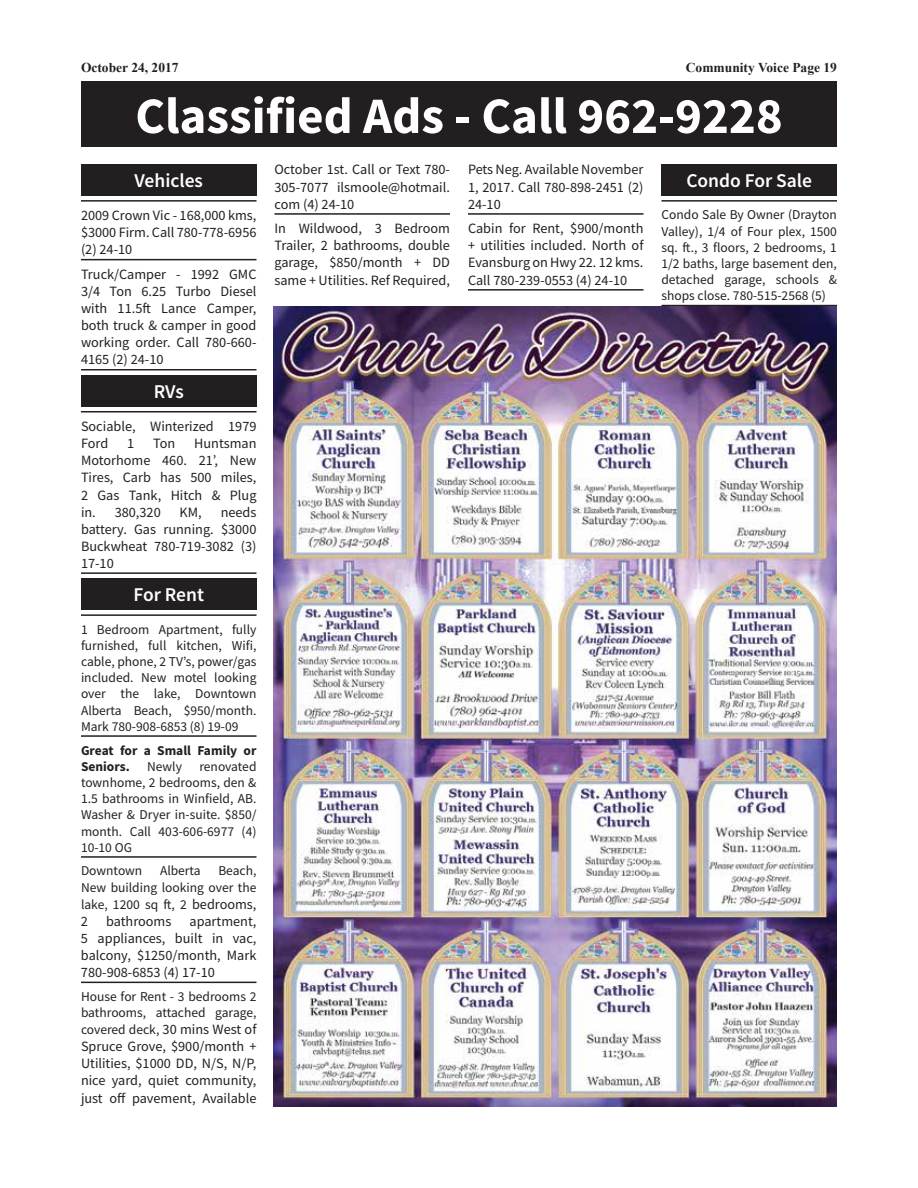
<style>
.page{position:relative;width:918px;height:1188px;background:#fff}
.page>*{position:absolute;margin:0;border:0;box-sizing:border-box;transform-origin:0 0}
.t1{font:700 51px "Source Sans Pro";color:#fff}
.t2{font:600 19.5px "Source Sans Pro";color:#fff}
.t3{font:14.25px/17.1px "Source Sans Pro";color:#231f20;text-align:justify}
.t4{font:13.5px/16.2px "Source Sans Pro";color:#231f20;text-align:justify}
.t5{font:700 13.5px "Times New Roman";color:#231f20}
.t6{font:700 13.5px/16.2px "Source Sans Pro";color:#231f20}
.s1{font-size:14.25px}
</style>
<div class="page">
<hr style="left:81px;top:200px;width:175px;height:2px;background:#231f20">
<hr style="left:81px;top:259px;width:175px;height:1px;background:#231f20">
<hr style="left:81px;top:369px;width:175px;height:2px;background:#231f20">
<hr style="left:81px;top:411px;width:175px;height:2px;background:#231f20">
<hr style="left:81px;top:572px;width:175px;height:2px;background:#231f20">
<hr style="left:81px;top:614px;width:175px;height:2px;background:#231f20">
<hr style="left:81px;top:735px;width:175px;height:2px;background:#231f20">
<hr style="left:81px;top:856px;width:175px;height:2px;background:#231f20">
<hr style="left:81px;top:982px;width:175px;height:1px;background:#231f20">
<div style="left:81px;top:164px;width:175px;height:32px;background:#231f20"></div>
<div style="left:81px;top:375px;width:175px;height:32px;background:#231f20"></div>
<div style="left:81px;top:578px;width:175px;height:32px;background:#231f20"></div>
<hr style="left:274px;top:213px;width:176px;height:2px;background:#231f20">
<hr style="left:468px;top:213px;width:176px;height:2px;background:#231f20">
<hr style="left:468px;top:289px;width:176px;height:2px;background:#231f20">
<hr style="left:662px;top:200px;width:175px;height:2px;background:#231f20">
<hr style="left:662px;top:305px;width:175px;height:1px;background:#231f20">
<div style="left:662px;top:164px;width:175px;height:32px;background:#231f20"></div>
<div style="left:81px;top:81px;width:756px;height:66px;background:#231f20"></div>
<img style="left:273px;top:306px;width:564px;height:801px">
<p class="t5" style="left:81px;top:58px;width:99px">October 24, 2017</p>
<p class="t5" style="left:686px;top:58px;width:153px">Community Voice Page 19</p>
<h1 class="t1" style="left:135px;top:82px;width:649px">Classified Ads - Call 962-9228</h1>
<h2 class="t2" style="left:134px;top:168px;width:70px">Vehicles</h2>
<p class="t3" style="left:81px;top:207px;width:177px">2009 Crown Vic - 168,000 kms, $3000 Firm. Call 780-778-6956 (2) 24-10</p>
<p class="t3" style="left:81px;top:266px;width:177px">Truck/Camper - 1992 GMC 3/4 Ton 6.25 Turbo Diesel with 11.5ft Lance Camper, both truck &amp; camper in good working order. Call 780-660- 4165 (2) 24-10</p>
<h2 class="t2" style="left:154px;top:379px;width:32px">RVs</h2>
<p class="t3" style="left:81px;top:418px;width:177px">Sociable, Winterized 1979<br>Ford</p>
<p class="t3" style="left:81px;top:435px;width:177px;text-indent:113px">Huntsman Motorhome 460. 21’, New Tires, Carb has 500 miles, 2 Gas Tank, Hitch &amp; Plug in. 380,320</p>
<p class="t3" style="left:127px;top:435px;width:9px">1</p>
<p class="t3" style="left:153px;top:435px;width:24px">Ton</p>
<p class="t3" style="left:81px;top:503px;width:177px;text-indent:140px">needs battery. Gas running. $3000<br>Buckwheat 780-719-3082 (3)<br>17-10</p>
<h2 class="t2" style="left:133px;top:582px;width:72px">For Rent</h2>
<p class="t4" style="left:81px;top:621px;width:177px">1 Bedroom Apartment, fully furnished, full kitchen, Wifi, cable, phone, 2 TV’s, power/gas included. New motel looking over the lake, Downtown Alberta Beach, $950/month.<br>Mark 780-908-6853 (8) 19-09</p>
<p class="t6" style="left:81px;top:742px;width:177px">Great for a Small Family or<br>Seniors.</p>
<p class="t3" style="left:180px;top:503px;width:24px">KM,</p>
<p class="t4" style="left:81px;top:758px;width:177px;text-indent:118px">renovated townhome, 2 bedrooms, den &amp; 1.5 bathrooms in Winfield, AB.<br>Washer &amp; Dryer in-suite. $850/ month. Call 403-606-6977 (4)<br>10-10 OG</p>
<p class="t4" style="left:81px;top:863px;width:63px">Downtown</p>
<p class="t4" style="left:160px;top:863px;width:42px">Alberta</p>
<p class="t4" style="left:147px;top:758px;width:36px">Newly</p>
<p class="t4" style="left:81px;top:863px;width:177px;line-height:16.6px;text-indent:137px">Beach, New building looking over the lake, 1200 sq ft, 2 <span class="s1">bedrooms,</span></p>
<p class="t3" style="left:81px;top:912px;width:9px">2</p>
<p class="t3" style="left:106px;top:912px;width:67px">bathrooms</p>
<p class="t3" style="left:81px;top:912px;width:177px;text-indent:109px">apartment, 5 appliances, built in vac, balcony, $1250/month, Mark 780-908-6853 (4) 17-10</p>
<p class="t4" style="left:81px;top:988px;width:177px;line-height:16.6px">House for Rent - 3 bedrooms 2 bathrooms, attached garage, covered deck, <span class="s1">30 mins West of</span></p>
<p class="t3" style="left:81px;top:1038px;width:177px">Spruce Grove, $900/month + Utilities, $1000 DD, N/S, N/P, nice yard, quiet community, just off pavement, Available</p>
<p class="t3" style="left:274px;top:161px;width:177px">October 1st. Call or Text 780- 305-7077 ilsmoole@hotmail. com (4) 24-10</p>
<p class="t3" style="left:274px;top:220px;width:177px">In Wildwood, 3 Bedroom Trailer, 2 bathrooms, double garage, $850/month + DD same + Utilities. Ref Required,</p>
<p class="t3" style="left:468px;top:161px;width:177px">Pets Neg. Available November 1, 2017. Call 780-898-2451 (2)<br>24-10</p>
<p class="t3" style="left:468px;top:220px;width:177px">Cabin for Rent, $900/month + utilities included. North of Evansburg on Hwy 22. 12 kms.<br>Call 780-239-0553 (4) 24-10</p>
<h2 class="t2" style="left:686px;top:168px;width:127px">Condo For Sale</h2>
<p class="t4" style="left:662px;top:207px;width:177px">Condo Sale By Owner (Drayton Valley), 1/4 of Four plex, 1500 sq. ft., 3 floors, 2 bedrooms, 1<br>1/2 baths, large basement den, detached garage, schools &amp; shops close. 780-515-2568 (5)</p>
</div>
